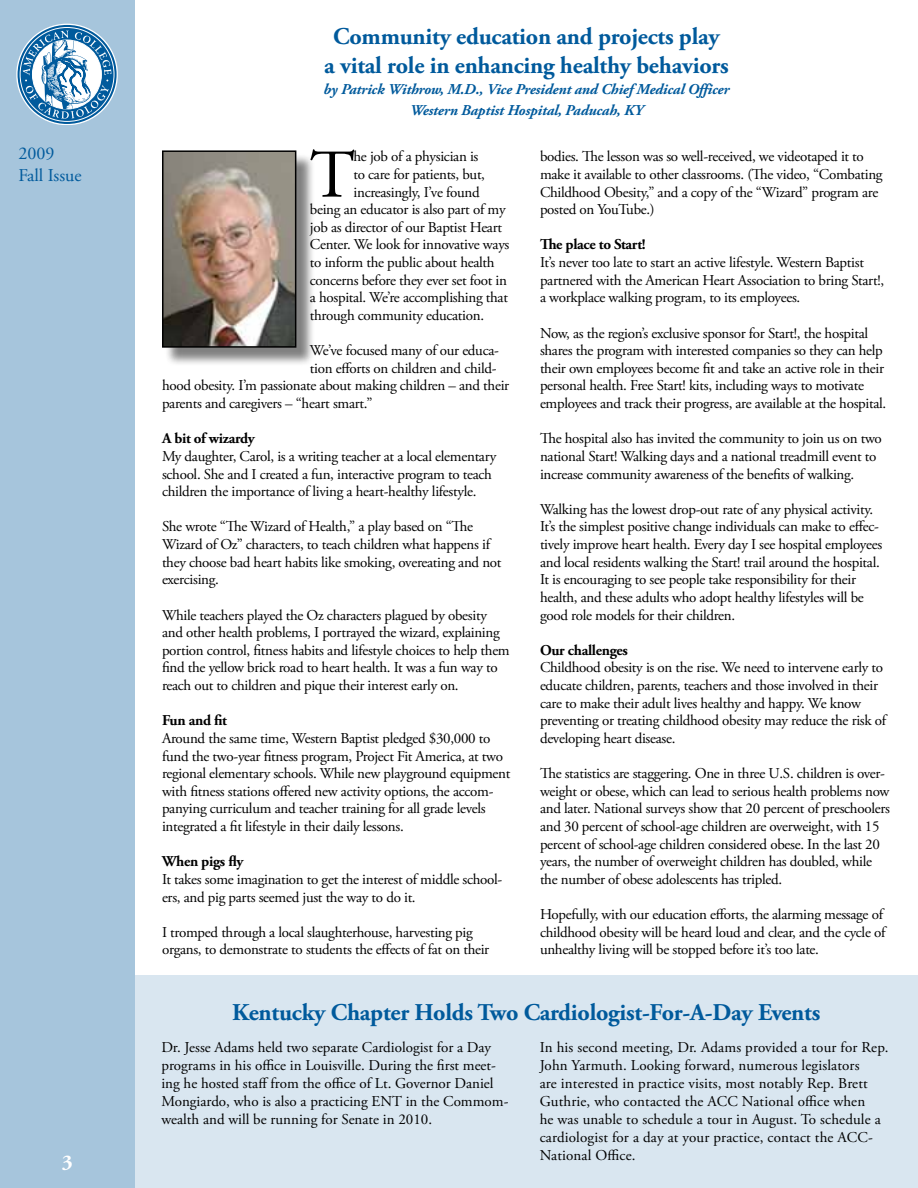
<style>
.page{position:relative;width:918px;height:1188px;background:#fff}
.page>*{position:absolute;margin:0;border:0;box-sizing:border-box;transform-origin:0 0}
.t1{font:68.1px "Adobe Garamond Pro";color:#000}
.t2{font:700 24px/28.8px "Adobe Garamond Pro";letter-spacing:-.01em;color:#005a9c;text-align:center}
.t3{font:700 21px "Adobe Garamond Pro";color:#fff}
.t4{font:18px/21.6px "Adobe Garamond Pro";color:#005a9c}
.t5{font:15px/17.5px "Adobe Garamond Pro";letter-spacing:-.02em;color:#000}
.t6{font:15px/18px "Adobe Garamond Pro";letter-spacing:.01em;color:#000}
.t7{font:15px/18px "Adobe Garamond Pro";color:#000}
.t8{font:italic 700 15px/21px "Adobe Garamond Pro";letter-spacing:-.01em;color:#005a9c;text-align:center}
.t9{font:700 15px "Adobe Garamond Pro";letter-spacing:-.02em;color:#000}
</style>
<div class="page">
<div style="left:134px;top:976px;width:784px;height:212px;background:#d9e6f0"></div>
<div style="left:164px;top:153px;width:151px;height:214px;background:#000;opacity:.5"></div>
<img style="left:165px;top:153px;width:128px;height:192px">
<div style="left:162px;top:150px;width:134px;height:198px;border:2px solid #000"></div>
<div style="left:0;top:0;width:135px;height:1188px;background:#a6c5dc"></div>
<svg style="left:20px;top:27px;width:95px;height:95px"></svg>
<p class="t4" style="left:18px;top:143px;width:65px">2009<br>Fall Issue</p>
<h3 class="t3" style="left:62px;top:1150px;width:12px">3</h3>
<h2 class="t2" style="left:324px;top:23px;width:406px">Community education and projects play<br>a vital role in enhancing healthy behaviors</h2>
<p class="t8" style="left:324px;top:79px;width:407px">by Patrick Withrow, M.D., Vice President and Chief Medical Officer<br>Western Baptist Hospital, Paducah, KY</p>
<h1 class="t1" style="left:310px;top:134px;width:46px">T</h1>
<p class="t5" style="left:354px;top:148px;width:126px">he job of a physician is</p>
<p class="t5" style="left:354px;top:166px;width:133px">to care for patients, but,</p>
<p class="t5" style="left:354px;top:184px;width:128px">increasingly, I’ve found</p>
<p class="t5" style="left:310px;top:201px;width:197px">being an educator is also part of my</p>
<p class="t5" style="left:310px;top:219px;width:194px">job as director of our Baptist Heart</p>
<p class="t5" style="left:310px;top:236px;width:201px">Center. We look for innovative ways</p>
<p class="t5" style="left:310px;top:254px;width:186px">to inform the public about health</p>
<p class="t5" style="left:310px;top:272px;width:199px">concerns before they ever set foot in</p>
<p class="t5" style="left:310px;top:289px;width:200px">a hospital. We’re accomplishing that</p>
<p class="t5" style="left:310px;top:307px;width:176px">through community education.</p>
<p class="t5" style="left:310px;top:342px;width:191px">We’ve focused many of our educa-</p>
<p class="t5" style="left:310px;top:360px;width:188px">tion efforts on children and child-</p>
<p class="t5" style="left:162px;top:377px;width:349px">hood obesity. I’m passionate about making children – and their</p>
<p class="t5" style="left:162px;top:395px;width:212px">parents and caregivers – “heart smart.”</p>
<p class="t9" style="left:162px;top:430px;width:94px">A bit of wizardy</p>
<p class="t5" style="left:162px;top:448px;width:336px">My daughter, Carol, is a writing teacher at a local elementary school. She and I created a fun, interactive program to teach children the importance of living a heart-healthy lifestyle.</p>
<p class="t5" style="left:162px;top:518px;width:341px">She wrote “The Wizard of Health,” a play based on “The Wizard of Oz” characters, to teach children what happens if they choose bad heart habits like smoking, overeating and not exercising.</p>
<p class="t5" style="left:162px;top:607px;width:349px">While teachers played the Oz characters plagued by obesity and other health problems, I portrayed the wizard, explaining portion control, fitness habits and lifestyle choices to help them find the yellow brick road to heart health. It was a fun way to reach out to children and pique their interest early on.</p>
<p class="t9" style="left:162px;top:712px;width:67px">Fun and fit</p>
<p class="t5" style="left:162px;top:730px;width:350px">Around the same time, Western Baptist pledged $30,000 to fund the two-year fitness program, Project Fit America, at two regional elementary schools. While new playground equipment with fitness stations offered new activity options, the accom&shy;panying curriculum and teacher training for all grade levels integrated a fit lifestyle in their daily lessons.</p>
<p class="t9" style="left:162px;top:853px;width:83px">When pigs fly</p>
<p class="t5" style="left:162px;top:871px;width:342px">It takes some imagination to get the interest of middle school&shy;ers, and pig parts seemed just the way to do it.</p>
<p class="t5" style="left:162px;top:924px;width:329px">I tromped through a local slaughterhouse, harvesting pig organs, to demonstrate to students the effects of fat on their</p>
<p class="t5" style="left:540px;top:148px;width:344px">bodies. The lesson was so well-received, we videotaped it to make it available to other classrooms. (The video, “Combating Childhood Obesity,” and a copy of the “Wizard” program are posted on YouTube.)</p>
<p class="t9" style="left:540px;top:236px;width:107px">The place to Start!</p>
<p class="t5" style="left:540px;top:254px;width:346px">It’s never too late to start an active lifestyle. Western Baptist partnered with the American Heart Association to bring Start!, a workplace walking program, to its employees.</p>
<p class="t5" style="left:540px;top:325px;width:348px">Now, as the region’s exclusive sponsor for Start!, the hospital shares the program with interested companies so they can help their own employees become fit and take an active role in their personal health. Free Start! kits, including ways to motivate employees and track their progress, are available at the hospital.</p>
<p class="t5" style="left:540px;top:430px;width:343px">The hospital also has invited the community to join us on two national Start! Walking days and a national treadmill event to increase community awareness of the benefits of walking.</p>
<p class="t5" style="left:540px;top:501px;width:344px">Walking has the lowest drop-out rate of any physical activity.<br>It’s the simplest positive change individuals can make to effec&shy;tively improve heart health. Every day I see hospital employees and local residents walking the Start! trail around the hospital.<br>It is encouraging to see people take responsibility for their health, and these adults who adopt healthy lifestyles will be good role models for their children.</p>
<p class="t9" style="left:540px;top:641px;width:89px">Our challenges</p>
<p class="t5" style="left:540px;top:659px;width:348px">Childhood obesity is on the rise. We need to intervene early to educate children, parents, teachers and those involved in their care to make their adult lives healthy and happy. We know preventing or treating childhood obesity may reduce the risk of developing heart disease.</p>
<p class="t5" style="left:540px;top:765px;width:351px">The statistics are staggering. One in three U.S. children is over&shy;weight or obese, which can lead to serious health problems now and later. National surveys show that 20 percent of preschoolers and 30 percent of school-age children are overweight, with 15 percent of school-age children considered obese. In the last 20 years, the number of overweight children has doubled, while the number of obese adolescents has tripled.</p>
<p class="t5" style="left:540px;top:906px;width:347px">Hopefully, with our education efforts, the alarming message of childhood obesity will be heard loud and clear, and the cycle of unhealthy living will be stopped before it’s too late.</p>
<h2 class="t2" style="left:232px;top:999px;width:590px">Kentucky Chapter Holds Two Cardiologist-For-A-Day Events</h2>
<p class="t7" style="left:161px;top:1039px;width:349px">Dr. Jesse Adams held two separate Cardiologist for a Day programs in his office in Louisville. During the first meet&shy;ing he hosted staff from the office of Lt. Governor Daniel Mongiardo, who is also a practicing ENT in the Commom&shy;wealth and will be running for Senate in 2010.</p>
<p class="t6" style="left:540px;top:1039px;width:350px">In his second meeting, Dr. Adams provided a tour for Rep.<br>John Yarmuth. Looking forward, numerous legislators<br>are interested in practice visits, most notably Rep. Brett Guthrie, who contacted the ACC National office when<br>he was unable to schedule a tour in August. To schedule a cardiologist for a day at your practice, contact the ACC-National Office.</p>
</div>
